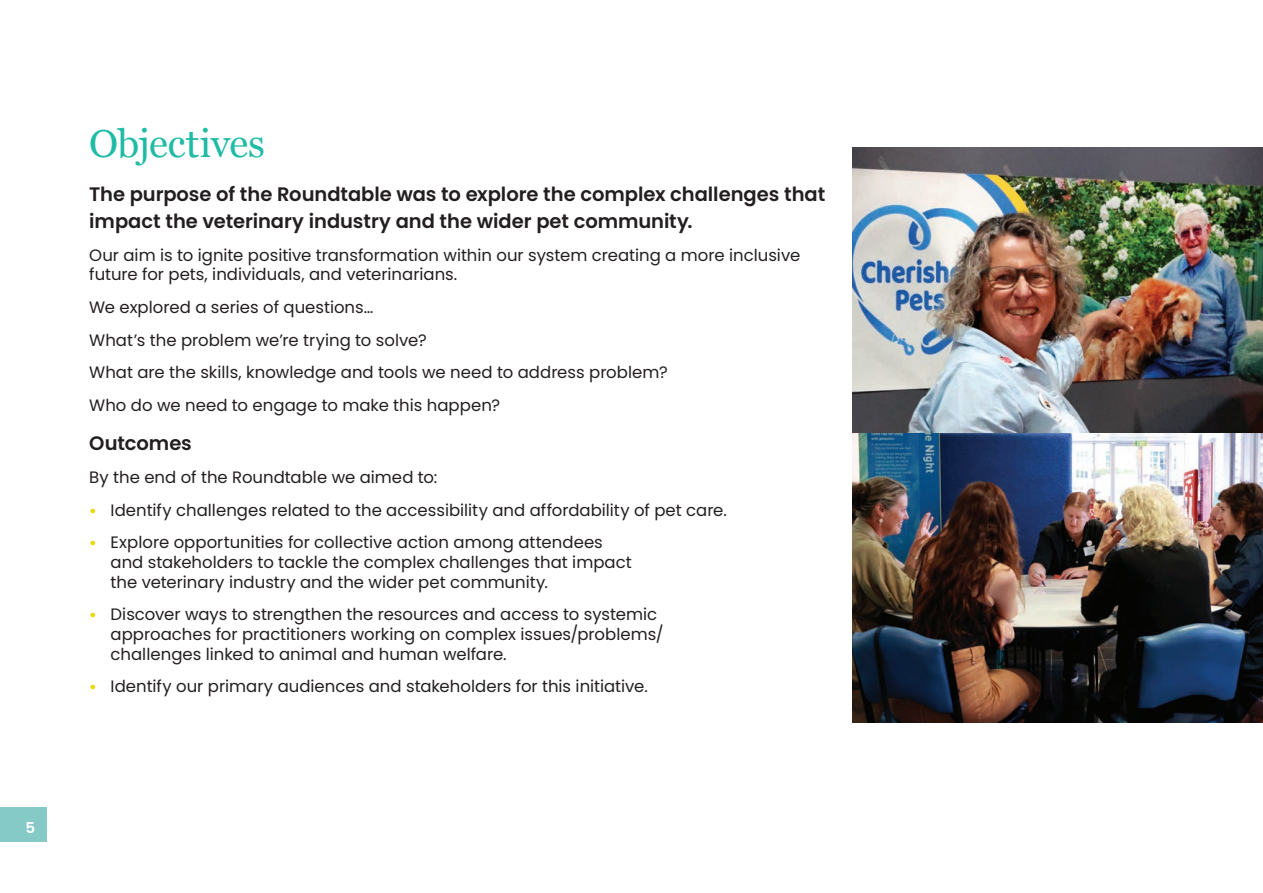
<style>
.page{position:relative;width:1263px;height:893px;background:#fff}
.page>*{position:absolute;margin:0;border:0;box-sizing:border-box;transform-origin:0 0}
.t1{font:39px "Georgia";letter-spacing:-.015em;color:#1fbba4}
.t2{font:600 19.5px/27px "Poppins";letter-spacing:-.005em;color:#231f20}
.t3{font:16.5px/19.8px "Poppins";color:#231f20}
.t4{font:600 15px "Poppins";color:#fff}
.s1{font-weight:700;font-size:15px;color:#ebd709}
</style>
<div class="page">
<div style="left:0;top:808px;width:47px;height:34px;background:#86cac8"></div>
<img style="left:853px;top:148px;width:410px;height:575px">
<p class="t4" style="left:26px;top:819px;width:11px">5</p>
<h1 class="t1" style="left:89px;top:115px;width:177px">Objectives</h1>
<p class="t2" style="left:89px;top:181px;width:737px">The purpose of the Roundtable was to explore the complex challenges that impact the veterinary industry and the wider pet community.</p>
<p class="t3" style="left:89px;top:245px;width:712px">Our aim is to ignite positive transformation within our system creating a more inclusive future for pets, individuals, and veterinarians.</p>
<p class="t3" style="left:89px;top:291px;width:580px;line-height:32.5px">We explored a series of questions…<br>What’s the problem we’re trying to solve?<br>What are the skills, knowledge and tools we need to address problem?<br>Who do we need to engage to make this happen?</p>
<p class="t2" style="left:89px;top:430px;width:104px">Outcomes</p>
<p class="t3" style="left:89px;top:467px;width:350px">By the end of the Roundtable we aimed to:</p>
<p class="t3" style="left:89px;top:500px;width:639px"><span class="s1">•</span> Identify challenges related to the accessibility and affordability of pet care.</p>
<p class="t3" style="left:111px;top:532px;width:523px;text-indent:-21px"><span class="s1">•</span> Explore opportunities for collective action among attendees and stakeholders to tackle the complex challenges that impact the veterinary industry and the wider pet community.</p>
<p class="t3" style="left:111px;top:605px;width:554px;text-indent:-21px"><span class="s1">•</span> Discover ways to strengthen the resources and access to systemic approaches for practitioners working on complex issues/problems/ challenges linked to animal and human welfare.</p>
<p class="t3" style="left:89px;top:677px;width:560px"><span class="s1">•</span> Identify our primary audiences and stakeholders for this initiative.</p>
</div>
